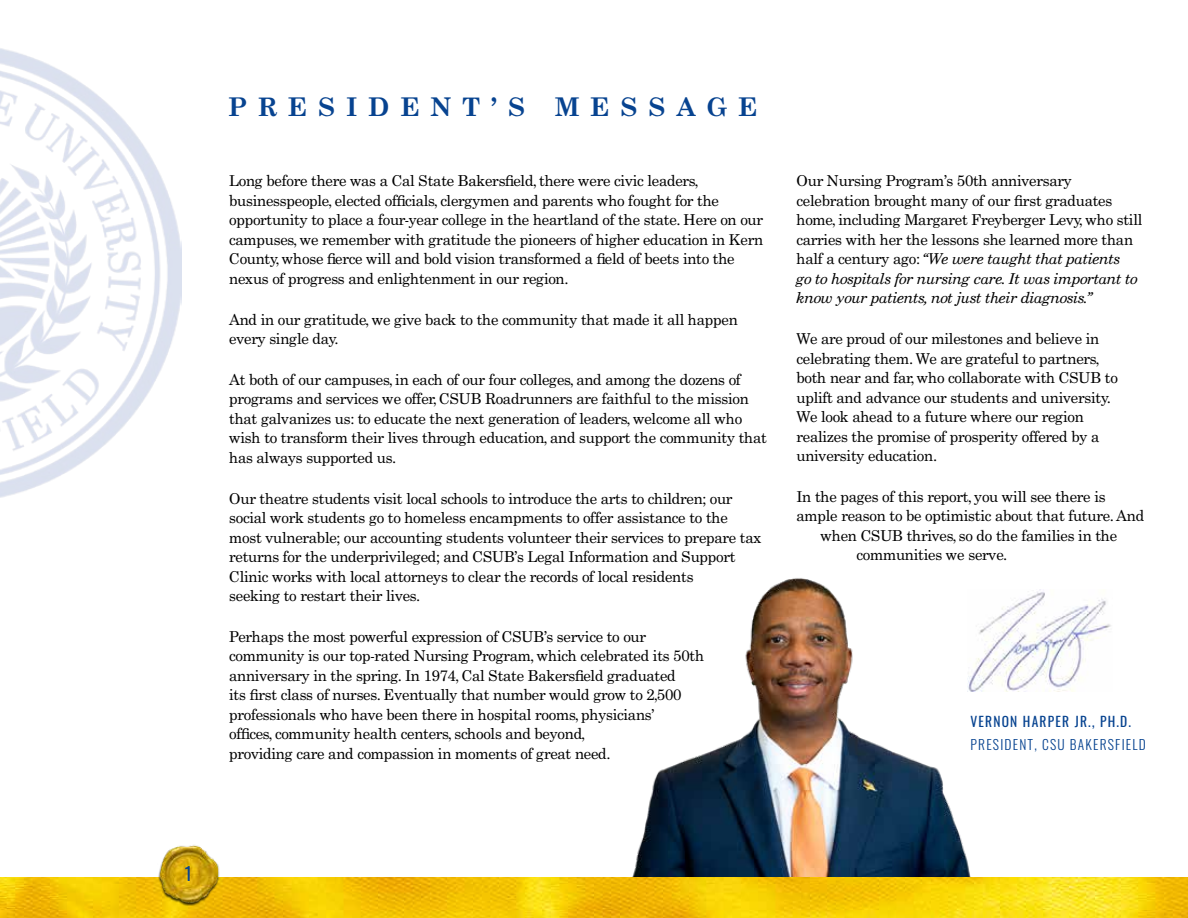
<style>
.page{position:relative;width:1188px;height:918px;background:#fff}
.page>*{position:absolute;margin:0;border:0;box-sizing:border-box;transform-origin:0 0}
.t1{font:700 25.5px "Academico";letter-spacing:.44em;color:#074390}
.t2{font:18px "Oswald";color:#074390}
.t3{font:15px/19.5px "Academico";letter-spacing:-.02em;color:#000}
.t4{font:300 13.5px "Oswald";letter-spacing:.09em;color:#074390}
.t5{font:13.5px "Oswald";letter-spacing:.09em;color:#074390}
.s1{font-style:italic}
</style>
<div class="page">
<img style="left:616px;top:578px;width:370px;height:300px">
<img style="left:0;top:48px;width:182px;height:450px">
<img style="left:0;top:878px;width:1188px;height:40px">
<img style="left:967px;top:590px;width:144px;height:102px">
<img style="left:148px;top:845px;width:81px;height:70px">
<h1 class="t1" style="left:229px;top:85px;width:530px">PRESIDENT’S MESSAGE</h1>
<p class="t3" style="left:229px;top:170px;width:535px">Long before there was a Cal State Bakersfield, there were civic leaders, businesspeople, elected officials, clergymen and parents who fought for the opportunity to place a four-year college in the heartland of the state. Here on our campuses, we remember with gratitude the pioneers of higher education in Kern County, whose fierce will and bold vision transformed a field of beets into the nexus of progress and enlightenment in our region.</p>
<p class="t3" style="left:229px;top:308px;width:510px">And in our gratitude, we give back to the community that made it all happen every single day.</p>
<p class="t3" style="left:229px;top:369px;width:539px">At both of our campuses, in each of our four colleges, and among the dozens of programs and services we offer, CSUB Roadrunners are faithful to the mission that galvanizes us: to educate the next generation of leaders, welcome all who wish to transform their lives through education, and support the community that has always supported us.</p>
<p class="t3" style="left:229px;top:487px;width:534px">Our theatre students visit local schools to introduce the arts to children; our social work students go to homeless encampments to offer assistance to the most vulnerable; our accounting students volunteer their services to prepare tax returns for the underprivileged; and CSUB’s Legal Information and Support Clinic works with local attorneys to clear the records of local residents<br>seeking to restart their lives.</p>
<p class="t3" style="left:229px;top:626px;width:477px">Perhaps the most powerful expression of CSUB’s service to our community is our top-rated Nursing Program, which celebrated its 50th anniversary in the spring. In 1974, Cal State Bakersfield graduated<br>its first class of nurses. Eventually that number would grow to 2,500 professionals who have been there in hospital rooms, physicians’<br>offices, community health centers, schools and beyond,<br>providing care and compassion in moments of great need.</p>
<p class="t3" style="left:796px;top:170px;width:348px">Our Nursing Program’s 50th anniversary celebration brought many of our first graduates home, including Margaret Freyberger Levy, who still carries with her the lessons she learned more than half a century ago: <span class="s1">“We were taught that patients<br>go to hospitals for nursing care. It was important to know your patients, not just their diagnosis.”</span></p>
<p class="t3" style="left:796px;top:328px;width:323px">We are proud of our milestones and believe in celebrating them. We are grateful to partners, both near and far, who collaborate with CSUB to uplift and advance our students and university.<br>We look ahead to a future where our region realizes the promise of prosperity offered by a university education.</p>
<p class="t3" style="left:796px;top:486px;width:311px">In the pages of this report, you will see there is</p>
<p class="t3" style="left:796px;top:505px;width:349px">ample reason to be optimistic about that future. And</p>
<p class="t3" style="left:820px;top:525px;width:298px">when CSUB thrives, so do the families in the</p>
<p class="t3" style="left:856px;top:544px;width:152px">communities we serve.</p>
<p class="t5" style="left:970px;top:710px;width:162px">VERNON HARPER JR., PH.D.</p>
<p class="t4" style="left:970px;top:732px;width:177px">PRESIDENT, CSU BAKERSFIELD</p>
<p class="t2" style="left:185px;top:858px;width:9px">1</p>
</div>
